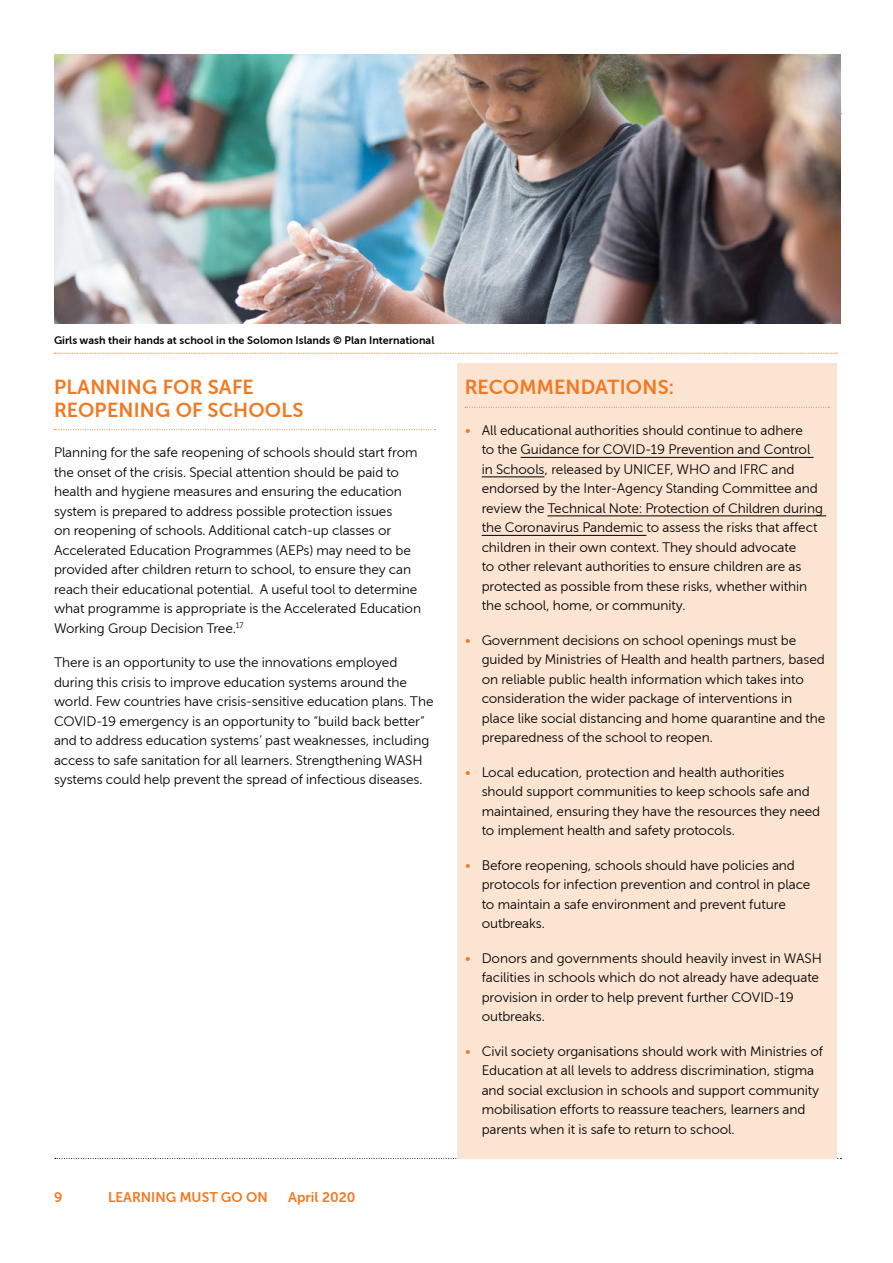
<style>
.page{position:relative;width:893px;height:1263px;background:#fff}
.page>*{position:absolute;margin:0;border:0;box-sizing:border-box;transform-origin:0 0}
.t1{font:19.5px/22.5px "Museo Sans Cyrl 700";letter-spacing:.01em;color:#f27921}
.t2{font:13.5px "Museo Sans Cyrl 700";color:#f27921}
.t3{font:13.2px/19.5px "Museo Sans Cyrl 300";letter-spacing:-.005em;color:#000}
.t4{font:10.5px "Museo Sans Cyrl 700";color:#000}
.s1{color:#f27921}
</style>
<div class="page">
<svg style="left:55px;top:1158px;width:787px;height:1px"></svg>
<div style="left:457px;top:364px;width:380px;height:795px;background:#fce4d3"></div>
<svg style="left:54px;top:429px;width:382px;height:1px"></svg>
<svg style="left:465px;top:407px;width:364px;height:1px"></svg>
<hr style="left:521px;top:457px;width:293px;height:1px;background:#000">
<hr style="left:482px;top:477px;width:63px;height:1px;background:#000">
<hr style="left:547px;top:516px;width:279px;height:1px;background:#000">
<hr style="left:482px;top:535px;width:164px;height:1px;background:#000">
<img style="left:54px;top:54px;width:787px;height:269px">
<svg style="left:54px;top:353px;width:783px;height:1px"></svg>
<p class="t4" style="left:54px;top:335px;width:382px">Girls wash their hands at school in the Solomon Islands © Plan International</p>
<h1 class="t1" style="left:54px;top:376px;width:251px">PLANNING FOR SAFE<br>REOPENING OF SCHOOLS</h1>
<p class="t3" style="left:54px;top:443px;width:369px">Planning for the safe reopening of schools should start from the onset of the crisis. Special attention should be paid to health and hygiene measures and ensuring the education system is prepared to address possible protection issues<br>on reopening of schools. Additional catch-up classes or Accelerated Education Programmes (AEPs) may need to be provided after children return to school, to ensure they can reach their educational potential. A useful tool to determine what programme is appropriate is the Accelerated Education Working Group Decision Tree.<sup>17</sup></p>
<p class="t3" style="left:54px;top:653px;width:381px">There is an opportunity to use the innovations employed during this crisis to improve education systems around the world. Few countries have crisis-sensitive education plans. The COVID-19 emergency is an opportunity to “build back better” and to address education systems’ past weaknesses, including access to safe sanitation for all learners. Strengthening WASH systems could help prevent the spread of infectious diseases.</p>
<p class="t2" style="left:54px;top:1190px;width:10px">9</p>
<p class="t2" style="left:108px;top:1190px;width:161px">LEARNING MUST GO ON</p>
<p class="t2" style="left:288px;top:1190px;width:69px">April 2020</p>
<h1 class="t1" style="left:465px;top:376px;width:211px">RECOMMENDATIONS:</h1>
<p class="t3" style="left:482px;top:421px;width:343px;text-indent:-17px"><span class="s1">•</span> All educational authorities should continue to adhere<br>to the Guidance for COVID-19 Prevention and Control in Schools, released by UNICEF, WHO and IFRC and endorsed by the Inter-Agency Standing Committee and review the Technical Note: Protection of Children during the Coronavirus Pandemic to assess the risks that affect children in their own context. They should advocate<br>to other relevant authorities to ensure children are as protected as possible from these risks, whether within the school, home, or community.</p>
<p class="t3" style="left:482px;top:630px;width:345px;text-indent:-17px"><span class="s1">•</span> Government decisions on school openings must be guided by Ministries of Health and health partners, based on reliable public health information which takes into consideration the wider package of interventions in place like social distancing and home quarantine and the preparedness of the school to reopen.</p>
<p class="t3" style="left:482px;top:762px;width:340px;text-indent:-17px"><span class="s1">•</span> Local education, protection and health authorities should support communities to keep schools safe and maintained, ensuring they have the resources they need to implement health and safety protocols.</p>
<p class="t3" style="left:482px;top:855px;width:330px;text-indent:-17px"><span class="s1">•</span> Before reopening, schools should have policies and protocols for infection prevention and control in place to maintain a safe environment and prevent future outbreaks.</p>
<p class="t3" style="left:482px;top:948px;width:342px;text-indent:-17px"><span class="s1">•</span> Donors and governments should heavily invest in WASH facilities in schools which do not already have adequate provision in order to help prevent further COVID-19 outbreaks.</p>
<p class="t3" style="left:482px;top:1041px;width:343px;text-indent:-17px"><span class="s1">•</span> Civil society organisations should work with Ministries of Education at all levels to address discrimination, stigma and social exclusion in schools and support community mobilisation efforts to reassure teachers, learners and parents when it is safe to return to school.</p>
</div>
